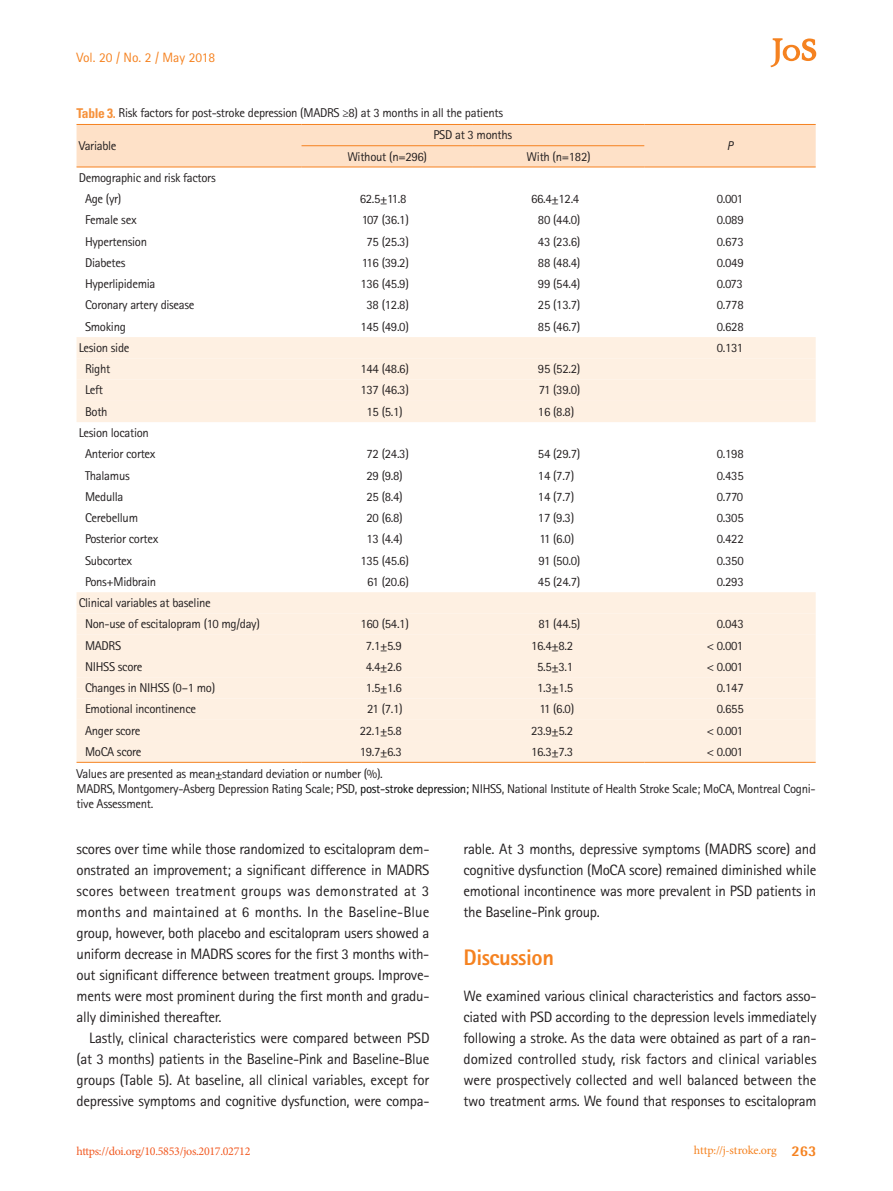
<style>
.page{position:relative;width:893px;height:1191px;background:#fff}
.page>*{position:absolute;margin:0;border:0;box-sizing:border-box;transform-origin:0 0}
.t1{font:800 22.5px "Rotis Sans Serif Std";letter-spacing:-.02em;color:#f58220}
.t2{font:15px/21px "Rotis Sans Serif Std";letter-spacing:-.02em;color:#231f20;text-align:justify}
.t3{font:13.5px "Rotis Sans Serif Std";color:#f58220}
.t4{font:12.75px/21.3px "Rotis Sans Serif Std";letter-spacing:-.025em;color:#231f20}
.t5{font:italic 12.75px "Rotis Sans Serif Std";color:#231f20}
.t6{font:12px "Minion Pro";letter-spacing:-.025em;color:#f15921}
.t7{font:12px "Minion Pro";letter-spacing:-.015em;color:#f58220}
.s1{font-family:"Univers LT Std";font-weight:700;font-stretch:condensed;font-size:13.5px;color:#f6923c}
.s2{color:#030303}
.s3{font-family:"Rotis Semi Sans Std";font-weight:800;font-size:15px}
</style>
<div class="page">
<svg style="left:770px;top:38px;width:46px;height:29px"></svg>
<div style="left:77px;top:125px;width:739px;height:42px;background:#fee1c8"></div>
<div style="left:77px;top:337px;width:739px;height:21px;background:#fef0e2"></div>
<svg style="left:77px;top:358px;width:739px;height:404px;fill:#fef0e2"></svg>
<hr style="left:302px;top:145px;width:171px;height:1px;background:#f58220">
<hr style="left:473px;top:145px;width:171px;height:1px;background:#f58220">
<hr style="left:77px;top:762px;width:225px;height:1px;background:#f58220">
<hr style="left:302px;top:762px;width:171px;height:1px;background:#f58220">
<hr style="left:473px;top:762px;width:171px;height:1px;background:#f58220">
<hr style="left:644px;top:762px;width:172px;height:1px;background:#f58220">
<hr style="left:77px;top:124px;width:225px;height:1px;background:#f58220">
<hr style="left:302px;top:124px;width:171px;height:1px;background:#f58220">
<hr style="left:473px;top:124px;width:171px;height:1px;background:#f58220">
<hr style="left:644px;top:124px;width:172px;height:1px;background:#f58220">
<hr style="left:77px;top:167px;width:225px;height:1px;background:#f58220">
<hr style="left:302px;top:167px;width:171px;height:1px;background:#f58220">
<hr style="left:473px;top:167px;width:171px;height:1px;background:#f58220">
<hr style="left:644px;top:167px;width:172px;height:1px;background:#f58220">
<p class="t3" style="left:77px;top:50px;width:140px">Vol. 20 / No. 2 / May 2018</p>
<p class="t4" style="left:77px;top:102px;width:428px"><span class="s1">Table 3.</span> Risk factors for post-stroke depression (MADRS ≥8) at 3 months in all the patients</p>
<p class="t4" style="left:79px;top:135px;width:39px">Variable</p>
<p class="t4" style="left:433px;top:124px;width:80px">PSD at 3 months</p>
<p class="t4" style="left:347px;top:145px;width:81px">Without (n=296)</p>
<p class="t4" style="left:527px;top:145px;width:66px">With (n=182)</p>
<p class="t5" style="left:727px;top:138px;width:8px">P</p>
<p class="t4" style="left:85px;top:167px;width:132px;text-indent:-6px">Demographic and risk factors<br>Age (yr)</p>
<p class="t4" style="left:360px;top:188px;width:48px">62.5±11.8</p>
<p class="t4" style="left:531px;top:188px;width:50px">66.4±12.4</p>
<p class="t4" style="left:717px;top:188px;width:28px">0.001</p>
<p class="t4" style="left:85px;top:209px;width:53px">Female sex</p>
<p class="t4" style="left:362px;top:209px;width:49px">107 (36.1)</p>
<p class="t4" style="left:538px;top:209px;width:44px">80 (44.0)</p>
<p class="t4" style="left:717px;top:209px;width:28px">0.089</p>
<p class="t4" style="left:85px;top:230px;width:64px">Hypertension</p>
<p class="t4" style="left:367px;top:230px;width:44px">75 (25.3)</p>
<p class="t4" style="left:538px;top:230px;width:44px">43 (23.6)</p>
<p class="t4" style="left:717px;top:230px;width:28px">0.673</p>
<p class="t4" style="left:85px;top:252px;width:42px">Diabetes</p>
<p class="t4" style="left:362px;top:252px;width:48px">116 (39.2)</p>
<p class="t4" style="left:538px;top:252px;width:44px">88 (48.4)</p>
<p class="t4" style="left:717px;top:252px;width:28px">0.049</p>
<p class="t4" style="left:85px;top:273px;width:72px">Hyperlipidemia</p>
<p class="t4" style="left:360px;top:273px;width:50px">136 (45.9)</p>
<p class="t4" style="left:538px;top:273px;width:44px">99 (54.4)</p>
<p class="t4" style="left:717px;top:273px;width:28px">0.073</p>
<p class="t4" style="left:85px;top:294px;width:111px">Coronary artery disease</p>
<p class="t4" style="left:367px;top:294px;width:44px">38 (12.8)</p>
<p class="t4" style="left:538px;top:294px;width:44px">25 (13.7)</p>
<p class="t4" style="left:717px;top:294px;width:28px">0.778</p>
<p class="t4" style="left:85px;top:315px;width:42px">Smoking</p>
<p class="t4" style="left:360px;top:315px;width:50px">145 (49.0)</p>
<p class="t4" style="left:538px;top:315px;width:44px">85 (46.7)</p>
<p class="t4" style="left:717px;top:315px;width:28px">0.628</p>
<p class="t4" style="left:79px;top:337px;width:52px">Lesion side</p>
<p class="t4" style="left:717px;top:337px;width:28px">0.131</p>
<p class="t4" style="left:85px;top:358px;width:27px">Right</p>
<p class="t4" style="left:360px;top:358px;width:50px">144 (48.6)</p>
<p class="t4" style="left:538px;top:358px;width:44px">95 (52.2)</p>
<p class="t4" style="left:85px;top:379px;width:20px">Left</p>
<p class="t4" style="left:360px;top:379px;width:50px">137 (46.3)</p>
<p class="t4" style="left:539px;top:379px;width:43px">71 (39.0)</p>
<p class="t4" style="left:85px;top:401px;width:24px">Both</p>
<p class="t4" style="left:367px;top:401px;width:38px">15 (5.1)</p>
<p class="t4" style="left:538px;top:401px;width:38px">16 (8.8)</p>
<p class="t4" style="left:79px;top:422px;width:78px;text-align:center">Lesion location<br>Anterior cortex</p>
<p class="t4" style="left:367px;top:443px;width:44px">72 (24.3)</p>
<p class="t4" style="left:538px;top:443px;width:44px">54 (29.7)</p>
<p class="t4" style="left:717px;top:443px;width:28px">0.198</p>
<p class="t4" style="left:85px;top:464px;width:46px">Thalamus</p>
<p class="t4" style="left:367px;top:464px;width:38px">29 (9.8)</p>
<p class="t4" style="left:538px;top:464px;width:38px">14 (7.7)</p>
<p class="t4" style="left:717px;top:464px;width:28px">0.435</p>
<p class="t4" style="left:85px;top:486px;width:40px">Medulla</p>
<p class="t4" style="left:367px;top:486px;width:38px">25 (8.4)</p>
<p class="t4" style="left:538px;top:486px;width:38px">14 (7.7)</p>
<p class="t4" style="left:717px;top:486px;width:28px">0.770</p>
<p class="t4" style="left:85px;top:507px;width:55px">Cerebellum</p>
<p class="t4" style="left:367px;top:507px;width:38px">20 (6.8)</p>
<p class="t4" style="left:538px;top:507px;width:38px">17 (9.3)</p>
<p class="t4" style="left:717px;top:507px;width:28px">0.305</p>
<p class="t4" style="left:85px;top:528px;width:75px">Posterior cortex</p>
<p class="t4" style="left:367px;top:528px;width:38px">13 (4.4)</p>
<p class="t4" style="left:539px;top:528px;width:36px">11 (6.0)</p>
<p class="t4" style="left:717px;top:528px;width:28px">0.422</p>
<p class="t4" style="left:85px;top:549px;width:49px">Subcortex</p>
<p class="t4" style="left:360px;top:549px;width:50px">135 (45.6)</p>
<p class="t4" style="left:538px;top:549px;width:43px">91 (50.0)</p>
<p class="t4" style="left:717px;top:549px;width:28px">0.350</p>
<p class="t4" style="left:85px;top:571px;width:73px">Pons+Midbrain</p>
<p class="t4" style="left:367px;top:571px;width:43px">61 (20.6)</p>
<p class="t4" style="left:538px;top:571px;width:44px">45 (24.7)</p>
<p class="t4" style="left:717px;top:571px;width:28px">0.293</p>
<p class="t4" style="left:85px;top:592px;width:176px;text-indent:-6px">Clinical variables at baseline<br>Non-use of escitalopram (10 mg/day)</p>
<p class="t4" style="left:360px;top:613px;width:50px">160 (54.1)</p>
<p class="t4" style="left:538px;top:613px;width:43px">81 (44.5)</p>
<p class="t4" style="left:717px;top:613px;width:28px">0.043</p>
<p class="t4" style="left:85px;top:634px;width:38px">MADRS</p>
<p class="t4" style="left:366px;top:634px;width:38px">7.1±5.9</p>
<p class="t4" style="left:531px;top:634px;width:44px">16.4±8.2</p>
<p class="t4" style="left:707px;top:634px;width:38px">&lt; 0.001</p>
<p class="t4" style="left:85px;top:656px;width:59px">NIHSS score</p>
<p class="t4" style="left:366px;top:656px;width:38px">4.4±2.6</p>
<p class="t4" style="left:537px;top:656px;width:38px">5.5±3.1</p>
<p class="t4" style="left:707px;top:656px;width:38px">&lt; 0.001</p>
<p class="t4" style="left:85px;top:677px;width:132px">Changes in NIHSS (0–1 mo)</p>
<p class="t4" style="left:366px;top:677px;width:38px">1.5±1.6</p>
<p class="t4" style="left:537px;top:677px;width:38px">1.3±1.5</p>
<p class="t4" style="left:717px;top:677px;width:28px">0.147</p>
<p class="t4" style="left:85px;top:698px;width:113px">Emotional incontinence</p>
<p class="t4" style="left:367px;top:698px;width:37px">21 (7.1)</p>
<p class="t4" style="left:539px;top:698px;width:36px">11 (6.0)</p>
<p class="t4" style="left:717px;top:698px;width:28px">0.655</p>
<p class="t4" style="left:85px;top:719px;width:57px">Anger score</p>
<p class="t4" style="left:360px;top:719px;width:44px">22.1±5.8</p>
<p class="t4" style="left:531px;top:719px;width:44px">23.9±5.2</p>
<p class="t4" style="left:707px;top:719px;width:38px">&lt; 0.001</p>
<p class="t4" style="left:85px;top:741px;width:58px">MoCA score</p>
<p class="t4" style="left:360px;top:741px;width:44px">19.7±6.3</p>
<p class="t4" style="left:531px;top:741px;width:44px">16.3±7.3</p>
<p class="t4" style="left:707px;top:741px;width:38px">&lt; 0.001</p>
<p class="t4" style="left:77px;top:765px;width:741px;line-height:15.3px">Values are presented as mean±standard deviation or number (%).<br>MADRS, Montgomery-Asberg Depression Rating Scale; PSD, <span class="s2">post-stroke depression;</span> NIHSS, National Institute of Health Stroke Scale; MoCA, Montreal Cogni&shy;tive Assessment.</p>
<p class="t2" style="left:77px;top:838px;width:354px">scores over time while those randomized to escitalopram dem&shy;onstrated an improvement; a significant difference in MADRS scores between treatment groups was demonstrated at 3 months and maintained at 6 months. In the Baseline-Blue group, however, both placebo and escitalopram users showed a uniform decrease in MADRS scores for the first 3 months with&shy;out significant difference between treatment groups. Improve&shy;ments were most prominent during the first month and gradu&shy;ally diminished thereafter.</p>
<p class="t2" style="left:77px;top:1027px;width:355px;text-indent:13px">Lastly, clinical characteristics were compared between PSD (at 3 months) patients in the Baseline-Pink and Baseline-Blue groups (Table 5). At baseline, all clinical variables, except for depressive symptoms and cognitive dysfunction, were compa-</p>
<p class="t2" style="left:463px;top:838px;width:354px">rable. At 3 months, depressive symptoms (MADRS score) and cognitive dysfunction (MoCA score) remained diminished while emotional incontinence was more prevalent in PSD patients in the Baseline-Pink group.</p>
<h1 class="t1" style="left:463px;top:943px;width:92px">Discussion</h1>
<p class="t2" style="left:463px;top:985px;width:355px">We examined various clinical characteristics and factors asso&shy;ciated with PSD according to the depression levels immediately following a stroke. As the data were obtained as part of a ran&shy;domized controlled study, risk factors and clinical variables were prospectively collected and well balanced between the two treatment arms. We found that responses to escitalopram</p>
<p class="t6" style="left:77px;top:1143px;width:175px">https://doi.org/10.5853/jos.2017.02712</p>
<p class="t7" style="left:694px;top:1142px;width:124px">http://j-stroke.org <span class="s3">263</span></p>
</div>
